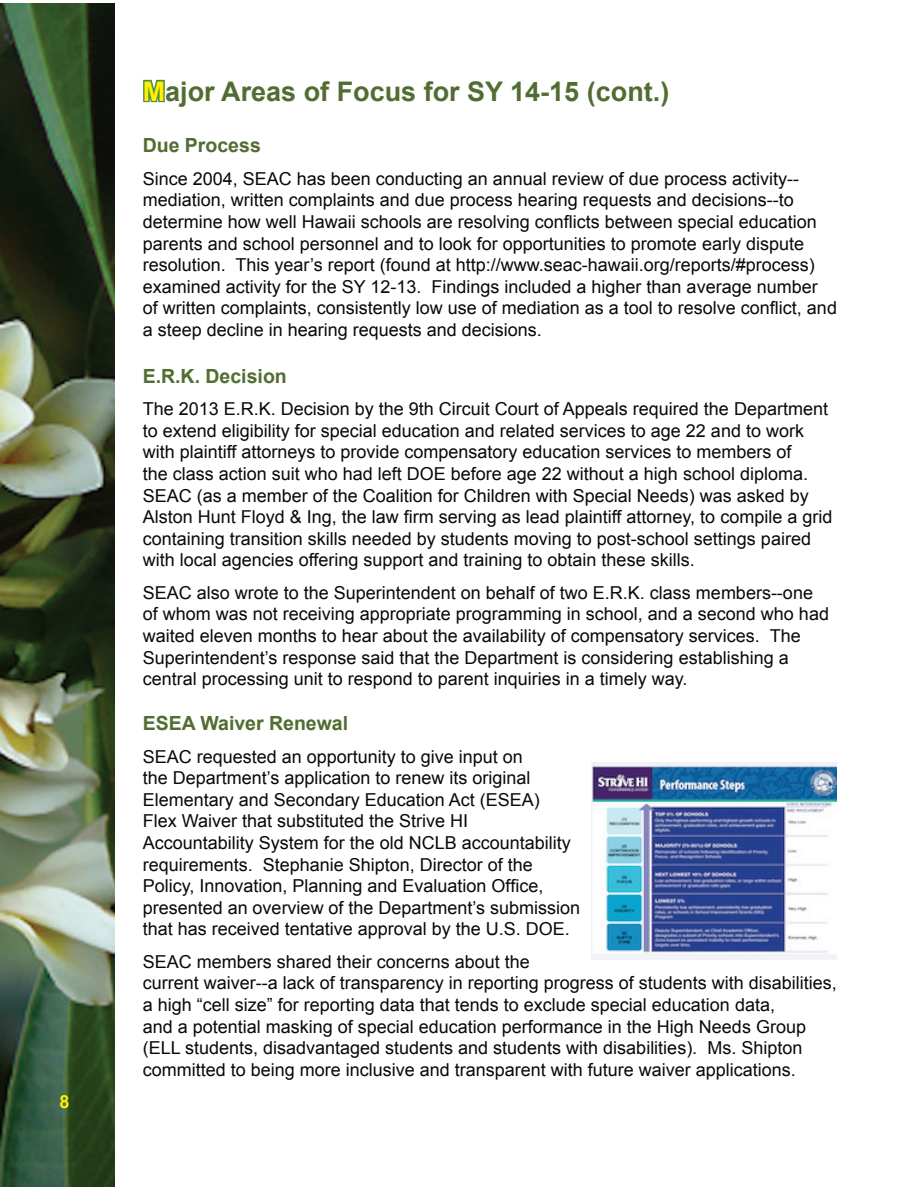
<style>
.page{position:relative;width:918px;height:1188px;background:#fff}
.page>*{position:absolute;margin:0;border:0;box-sizing:border-box;transform-origin:0 0}
.t1{font:700 27px "Arial";color:#516d31}
.t2{font:700 19.5px "Arial";color:#516d31}
.t3{font:700 18px "Arial";color:#fff101}
.t4{font:17.85px/21.6px "Arial";color:#0a080a}
.s1{color:#fff101}
</style>
<div class="page">
<img style="left:0;top:3px;width:114px;height:1184px">
<svg style="left:143px;top:79px;width:22px;height:24px"></svg>
<img style="left:591px;top:762px;width:246px;height:197px">
<p class="t3" style="left:59px;top:1089px;width:12px">8</p>
<h1 class="t1" style="left:143px;top:73px;width:528px"><span class="s1">M</span>ajor Areas of Focus for SY 14-15 (cont.)</h1>
<p class="t2" style="left:143px;top:133px;width:120px">Due Process</p>
<p class="t4" style="left:143px;top:168px;width:696px">Since 2004, SEAC has been conducting an annual review of due process activity-- mediation, written complaints and due process hearing requests and decisions--to determine how well Hawaii schools are resolving conflicts between special education parents and school personnel and to look for opportunities to promote early dispute resolution. This year’s report (found at http://www.seac-hawaii.org/reports/#process) examined activity for the SY 12-13. Findings included a higher than average number of written complaints, consistently low use of mediation as a tool to resolve conflict, and a steep decline in hearing requests and decisions.</p>
<p class="t2" style="left:143px;top:363px;width:146px">E.R.K. Decision</p>
<p class="t4" style="left:143px;top:398px;width:691px">The 2013 E.R.K. Decision by the 9th Circuit Court of Appeals required the Department to extend eligibility for special education and related services to age 22 and to work with plaintiff attorneys to provide compensatory education services to members of<br>the class action suit who had left DOE before age 22 without a high school diploma.<br>SEAC (as a member of the Coalition for Children with Special Needs) was asked by Alston Hunt Floyd &amp; Ing, the law firm serving as lead plaintiff attorney, to compile a grid containing transition skills needed by students moving to post-school settings paired with local agencies offering support and training to obtain these skills.</p>
<p class="t4" style="left:143px;top:582px;width:688px">SEAC also wrote to the Superintendent on behalf of two E.R.K. class members--one of whom was not receiving appropriate programming in school, and a second who had waited eleven months to hear about the availability of compensatory services. The Superintendent’s response said that the Department is considering establishing a central processing unit to respond to parent inquiries in a timely way.</p>
<p class="t2" style="left:143px;top:710px;width:207px">ESEA Waiver Renewal</p>
<p class="t4" style="left:143px;top:746px;width:439px">SEAC requested an opportunity to give input on<br>the Department’s application to renew its original Elementary and Secondary Education Act (ESEA)<br>Flex Waiver that substituted the Strive HI Accountability System for the old NCLB accountability requirements. Stephanie Shipton, Director of the Policy, Innovation, Planning and Evaluation Office, presented an overview of the Department’s submission that has received tentative approval by the U.S. DOE.</p>
<p class="t4" style="left:143px;top:951px;width:696px">SEAC members shared their concerns about the<br>current waiver--a lack of transparency in reporting progress of students with disabilities, a high “cell size” for reporting data that tends to exclude special education data,<br>and a potential masking of special education performance in the High Needs Group (ELL students, disadvantaged students and students with disabilities). Ms. Shipton committed to being more inclusive and transparent with future waiver applications.</p>
</div>
